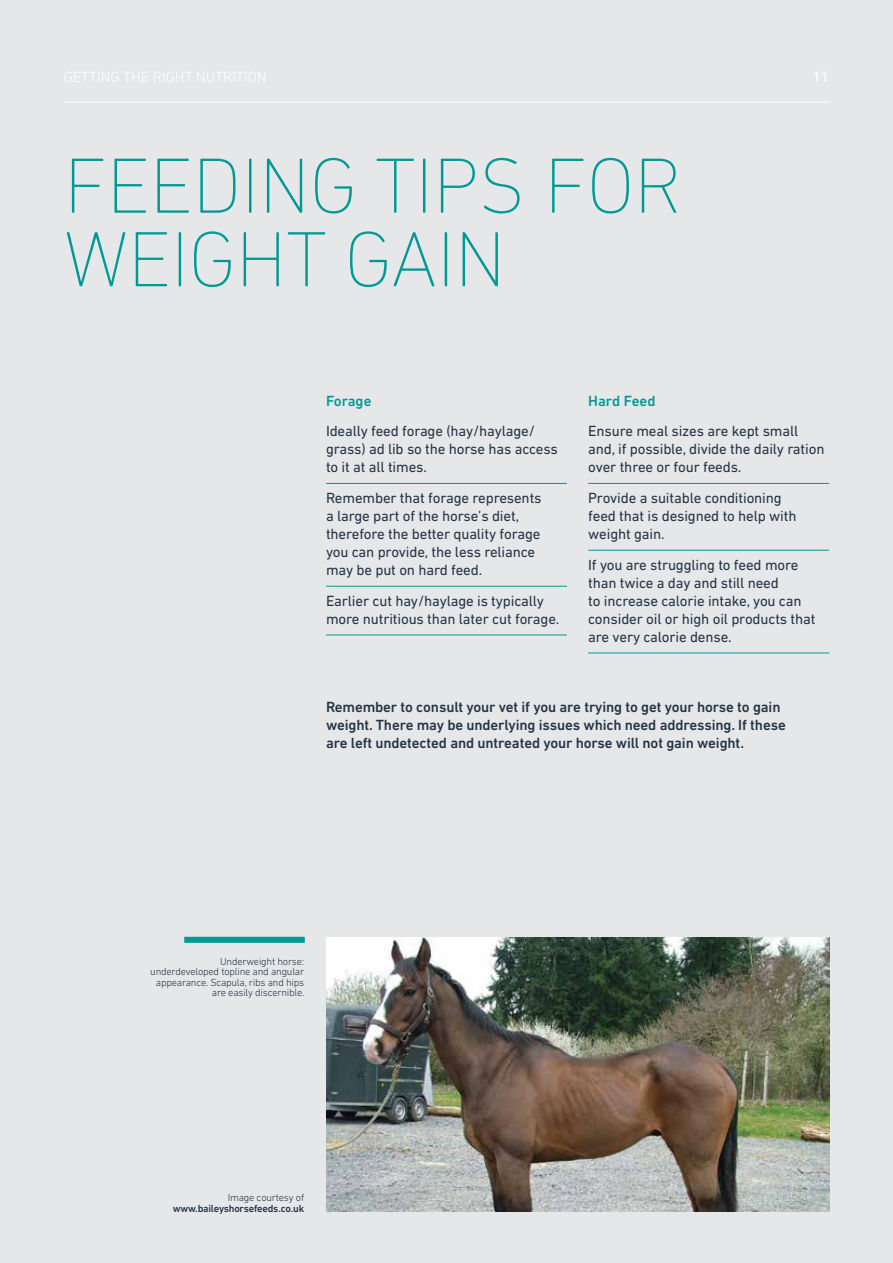
<style>
.page{position:relative;width:893px;height:1263px;background:#e6e7e9}
.page>*{position:absolute;margin:0;border:0;box-sizing:border-box;transform-origin:0 0}
.t1{font:200 79.5px/73.5px "DIN Next LT Pro";letter-spacing:-.01em;color:#009994}
.t2{font:15px/18px "DIN Next LT Pro";letter-spacing:-.01em;color:#243444}
.t3{font:500 15px/18px "DIN Next LT Pro";letter-spacing:-.01em;color:#243444}
.t4{font:500 15px "DIN Next LT Pro";color:#009994}
.t5{font:15px "DIN Next LT Pro";color:#fff}
.t6{font:300 10.5px/10.5px "DIN Next LT Pro";letter-spacing:-.02em;color:#243444;text-align:right}
.t7{font:500 10.5px "DIN Next LT Pro";letter-spacing:-.02em;color:#243444}
</style>
<div class="page">
<hr style="left:64px;top:102px;width:765px;height:1px;background:#fff">
<hr style="left:326px;top:483px;width:241px;height:1px;background:#009994">
<hr style="left:326px;top:586px;width:241px;height:1px;background:#009994">
<hr style="left:326px;top:635px;width:241px;height:1px;background:#009994">
<hr style="left:588px;top:483px;width:241px;height:1px;background:#009994">
<hr style="left:588px;top:550px;width:241px;height:1px;background:#009994">
<hr style="left:588px;top:653px;width:241px;height:1px;background:#009994">
<img style="left:326px;top:937px;width:503px;height:275px">
<div style="left:184px;top:937px;width:121px;height:6px;background:#009994"></div>
<h1 class="t1" style="left:64px;top:148px;width:620px">FEEDING TIPS FOR<br>WEIGHT GAIN</h1>
<p class="t5" style="left:813px;top:69px;width:18px">11</p>
<p class="t4" style="left:326px;top:392px;width:47px">Forage</p>
<p class="t2" style="left:326px;top:422px;width:233px">Ideally feed forage (hay/haylage/ grass) ad lib so the horse has access to it at all times.</p>
<p class="t2" style="left:326px;top:489px;width:217px">Remember that forage represents a large part of the horse’s diet, therefore the better quality forage you can provide, the less reliance may be put on hard feed.</p>
<p class="t2" style="left:326px;top:592px;width:235px">Earlier cut hay/haylage is typically more nutritious than later cut forage.</p>
<p class="t4" style="left:588px;top:392px;width:69px">Hard Feed</p>
<p class="t2" style="left:588px;top:422px;width:238px">Ensure meal sizes are kept small and, if possible, divide the daily ration over three or four feeds.</p>
<p class="t2" style="left:588px;top:489px;width:210px">Provide a suitable conditioning feed that is designed to help with weight gain.</p>
<p class="t2" style="left:588px;top:556px;width:229px">If you are struggling to feed more than twice a day and still need<br>to increase calorie intake, you can consider oil or high oil products that are very calorie dense.</p>
<p class="t3" style="left:326px;top:698px;width:461px">Remember to consult your vet if you are trying to get your horse to gain weight. There may be underlying issues which need addressing. If these are left undetected and untreated your horse will not gain weight.</p>
<p class="t6" style="left:150px;top:956px;width:156px">Underweight horse: underdeveloped topline and angular appearance. Scapula, ribs and hips are easily discernible.</p>
<p class="t6" style="left:228px;top:1192px;width:78px">Image courtesy of</p>
<p class="t7" style="left:173px;top:1202px;width:133px">www.baileyshorsefeeds.co.uk</p>
</div>
